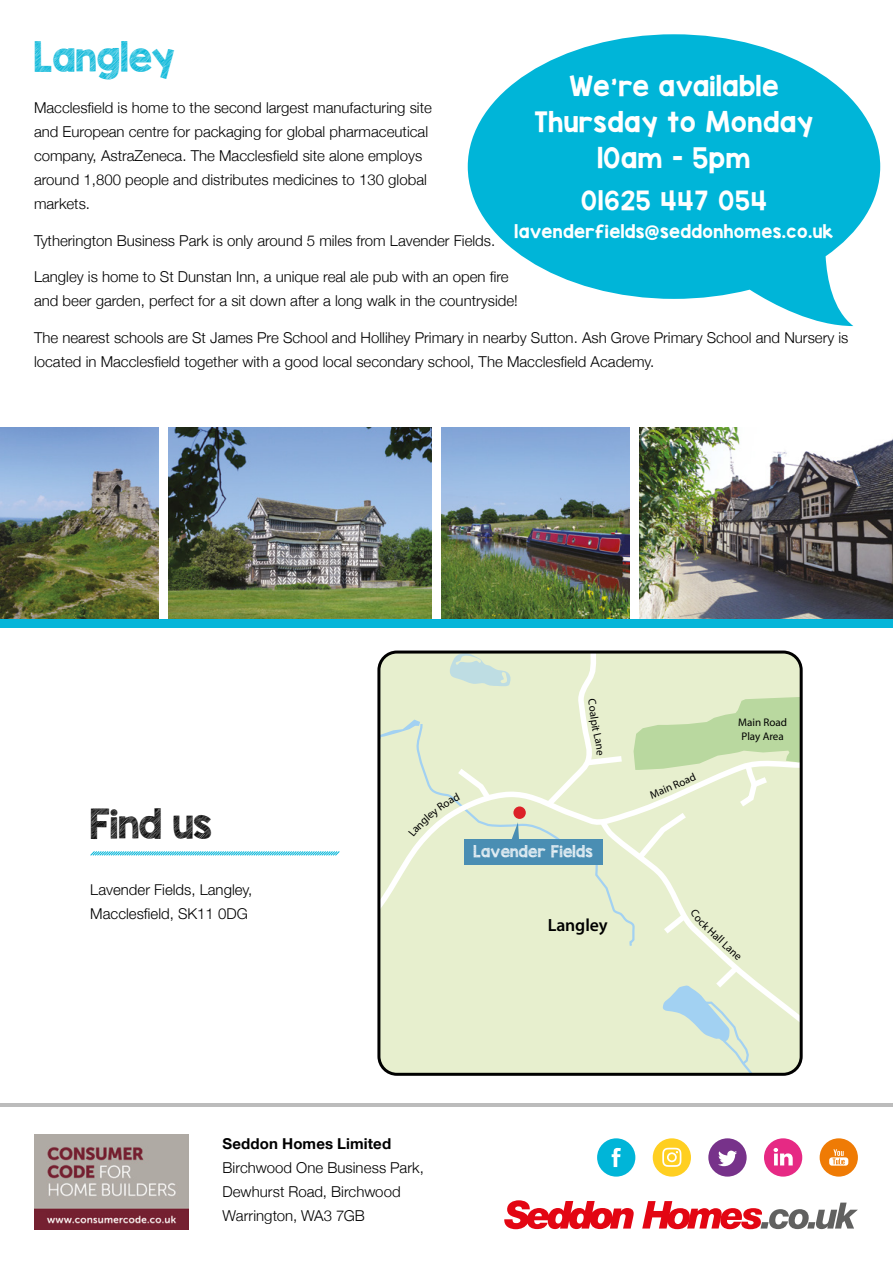
<style>
.page{position:relative;width:893px;height:1263px;background:#fff}
.page>*{position:absolute;margin:0;border:0;box-sizing:border-box;transform-origin:0 0}
.t1{font:33px "KG Blank Space Sketch";letter-spacing:.02em;color:#00b5d8}
.t2{font:33px "KG Blank Space Sketch";color:#000}
.t3{font:24px/36px "KG Blank Space Solid";letter-spacing:.02em;color:#fff;text-align:center}
.t4{font:22.5px "KG Blank Space Solid";letter-spacing:.05em;color:#fff}
.t5{font:600 17.7px "Myriad Pro";letter-spacing:-.005em;color:#000}
.t6{font:15.75px "KG Blank Space Solid";letter-spacing:.025em;color:#fff}
.t7{font:300 15px/24px "Helvetica Neue";color:#000}
.t8{font:300 15px/24px "Helvetica Neue LT Std";color:#000}
.t9{font:700 15px "Helvetica Neue";letter-spacing:.01em;color:#000}
.t10{font:13.35px "KG Blank Space Sketch";letter-spacing:.025em;color:#fff}
.t11{font:11.1px/13.4px "Myriad Pro";color:#000}
.t12{font:7.8px "Myriad Pro";color:#000}
</style>
<div class="page">
<img style="left:34px;top:1134px;width:154px;height:96px">
<hr style="left:0;top:1103px;width:893px;height:4px;background:#bcbcbc">
<div style="left:653px;top:1138px;width:38px;height:38px;background:#ffcf21;border-radius:50%"></div>
<svg style="left:662px;top:1148px;width:19px;height:19px"></svg>
<div style="left:597px;top:1138px;width:38px;height:38px;background:#00b5d8;border-radius:50%"></div>
<svg style="left:612px;top:1148px;width:9px;height:19px"></svg>
<div style="left:764px;top:1138px;width:38px;height:38px;background:#e62984;border-radius:50%"></div>
<svg style="left:774px;top:1148px;width:19px;height:17px"></svg>
<div style="left:708px;top:1138px;width:39px;height:38px;background:#77328a;border-radius:50%"></div>
<svg style="left:718px;top:1150px;width:19px;height:16px"></svg>
<div style="left:820px;top:1138px;width:38px;height:38px;background:#ef7b05;border-radius:50%"></div>
<svg style="left:829px;top:1149px;width:19px;height:17px"></svg>
<svg style="left:504px;top:1200px;width:130px;height:29px"></svg>
<svg style="left:642px;top:1201px;width:216px;height:28px"></svg>
<img style="left:169px;top:428px;width:262px;height:191px">
<img style="left:442px;top:428px;width:187px;height:191px">
<img style="left:640px;top:428px;width:253px;height:191px">
<img style="left:0;top:428px;width:158px;height:191px">
<svg style="left:468px;top:34px;width:412px;height:292px;fill:#00b5d8"></svg>
<div style="left:0;top:619px;width:893px;height:8px;background:#06b5d9"></div>
<svg style="left:381px;top:654px;width:160px;height:418px;background:#e0eacd"></svg>
<div style="left:377px;top:650px;width:426px;height:426px;border:3px solid #000;border-radius:18px"></div>
<svg style="left:90px;top:851px;width:250px;height:5px"></svg>
<svg style="left:408px;top:763px;width:88px;height:74px;background:#e7efd4"></svg>
<svg style="left:541px;top:652px;width:260px;height:422px;background:#dee9ca"></svg>
<h1 class="t1" style="left:34px;top:33px;width:142px">Langley</h1>
<h2 class="t3" style="left:534px;top:68px;width:281px">We’re available<br>Thursday to Monday<br>10am - 5pm</h2>
<p class="t7" style="left:34px;top:95px;width:399px">Macclesfield is home to the second largest manufacturing site and European centre for packaging for global pharmaceutical company, AstraZeneca. The Macclesfield site alone employs around 1,800 people and distributes medicines to 130 global markets.</p>
<p class="t7" style="left:34px;top:228px;width:463px">Tytherington Business Park is only around 5 miles from Lavender Fields.</p>
<p class="t7" style="left:34px;top:265px;width:485px">Langley is home to St Dunstan Inn, a unique real ale pub with an open fire and beer garden, perfect for a sit down after a long walk in the countryside!</p>
<p class="t7" style="left:34px;top:325px;width:816px">The nearest schools are St James Pre School and Hollihey Primary in nearby Sutton. Ash Grove Primary School and Nursery is located in Macclesfield together with a good local secondary school, The Macclesfield Academy.</p>
<h3 class="t4" style="left:581px;top:186px;width:187px">01625 447 054</h3>
<p class="t6" style="left:515px;top:221px;width:320px">lavenderfields@seddonhomes.co.uk</p>
<h1 class="t2" style="left:90px;top:800px;width:123px">Find us</h1>
<p class="t12" style="left:137px;top:822px;width:48px">Hindley Green</p>
<p class="t8" style="left:90px;top:877px;width:163px">Lavender Fields, Langley,<br>Macclesfield, SK11 0DG</p>
<p class="t10" style="left:473px;top:842px;width:121px">Lavender Fields</p>
<p class="t11" style="left:738px;top:716px;width:51px">Main Road<br>Play Area</p>
<p class="t5" style="left:548px;top:914px;width:61px">Langley</p>
<p class="t11" style="left:709px;top:919px;width:46px;rotate:43deg">k Hall Lan</p>
<p class="t9" style="left:223px;top:1131px;width:170px">Seddon Homes Limited</p>
<p class="t7" style="left:223px;top:1155px;width:203px">Birchwood One Business Park,<br>Dewhurst Road, Birchwood<br>Warrington, WA3 7GB</p>
</div>
